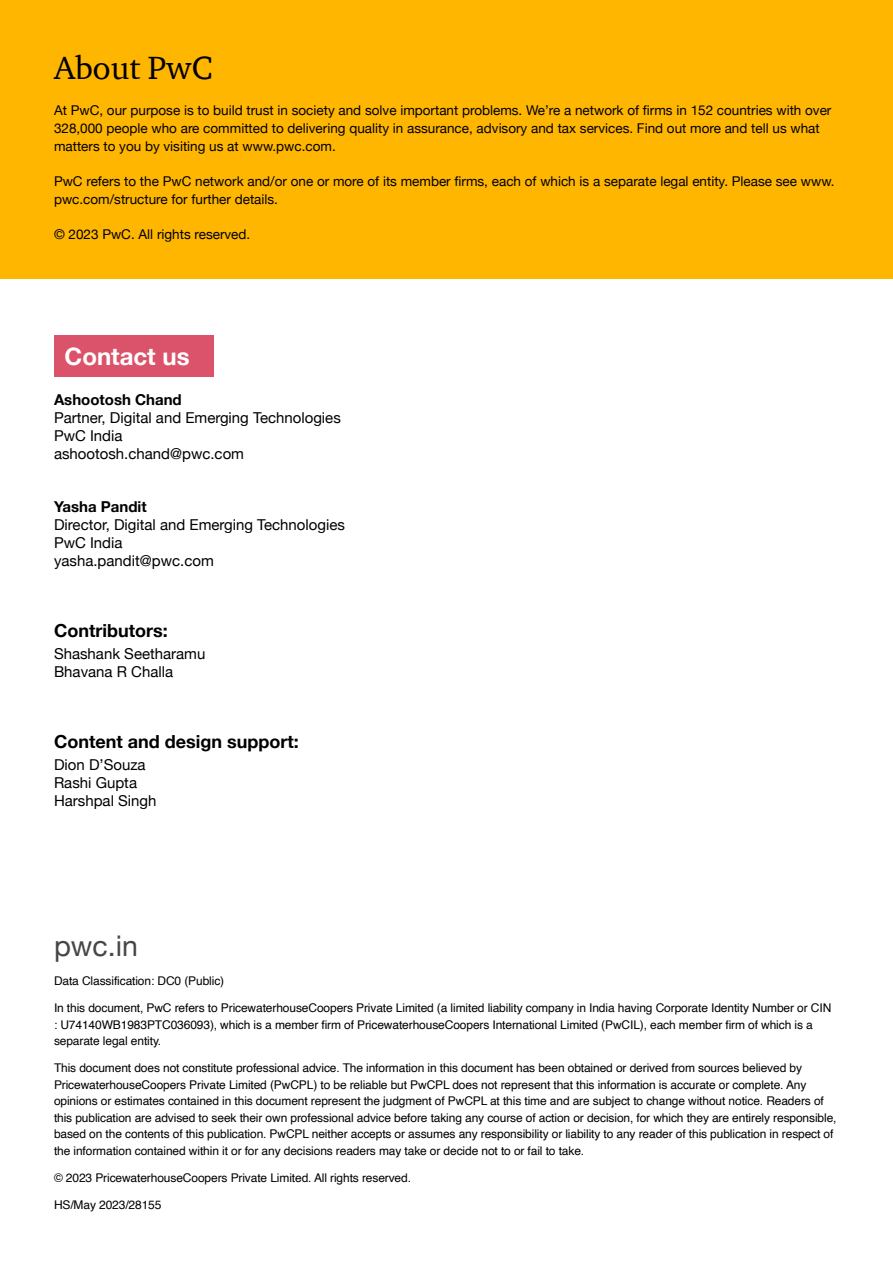
<style>
.page{position:relative;width:893px;height:1263px;background:#fff}
.page>*{position:absolute;margin:0;border:0;box-sizing:border-box;transform-origin:0 0}
.t1{font:33px "ITC Charter Com";color:#000}
.t2{font:28.5px "Helvetica Neue";color:#464646}
.t3{font:700 24px "Helvetica Neue";color:#fff}
.t4{font:700 18px "Helvetica Neue";color:#000}
.t5{font:15px/18px "Helvetica Neue";color:#000}
.t6{font:700 15px "Helvetica Neue";color:#000}
.t7{font:13.5px/18px "Helvetica Neue";color:#000}
.t8{font:12px/16.5px "Helvetica";letter-spacing:-.01em;color:#000}
</style>
<div class="page">
<div style="left:0;top:0;width:893px;height:279px;background:#ffb600"></div>
<div style="left:54px;top:335px;width:160px;height:42px;background:#db536a"></div>
<h1 class="t1" style="left:54px;top:47px;width:160px">About PwC</h1>
<p class="t7" style="left:54px;top:102px;width:779px">At PwC, our purpose is to build trust in society and solve important problems. We’re a network of firms in 152 countries with over<br>328,000 people who are committed to delivering quality in assurance, advisory and tax services. Find out more and tell us what matters to you by visiting us at www.pwc.com.</p>
<p class="t7" style="left:54px;top:173px;width:782px">PwC refers to the PwC network and/or one or more of its member firms, each of which is a separate legal entity. Please see www. pwc.com/structure for further details.</p>
<p class="t7" style="left:54px;top:226px;width:198px">© 2023 PwC. All rights reserved.</p>
<h3 class="t3" style="left:65px;top:338px;width:126px">Contact us</h3>
<p class="t6" style="left:54px;top:388px;width:129px">Ashootosh Chand</p>
<p class="t5" style="left:54px;top:410px;width:288px">Partner, Digital and Emerging Technologies<br>PwC India<br>ashootosh.chand@pwc.com</p>
<p class="t6" style="left:54px;top:495px;width:94px">Yasha Pandit</p>
<p class="t5" style="left:54px;top:517px;width:293px">Director, Digital and Emerging Technologies<br>PwC India<br>yasha.pandit@pwc.com</p>
<h3 class="t4" style="left:54px;top:616px;width:115px">Contributors:</h3>
<p class="t5" style="left:54px;top:646px;width:153px">Shashank Seetharamu<br>Bhavana R Challa</p>
<h3 class="t4" style="left:54px;top:727px;width:246px">Content and design support:</h3>
<p class="t5" style="left:54px;top:757px;width:104px">Dion D’Souza<br>Rashi Gupta<br>Harshpal Singh</p>
<h2 class="t2" style="left:54px;top:925px;width:85px">pwc.in</h2>
<p class="t8" style="left:54px;top:973px;width:172px">Data Classification: DC0 (Public)</p>
<p class="t8" style="left:54px;top:1000px;width:779px">In this document, PwC refers to PricewaterhouseCoopers Private Limited (a limited liability company in India having Corporate Identity Number or CIN : U74140WB1983PTC036093), which is a member firm of PricewaterhouseCoopers International Limited (PwCIL), each member firm of which is a separate legal entity.</p>
<p class="t8" style="left:54px;top:1060px;width:784px">This document does not constitute professional advice. The information in this document has been obtained or derived from sources believed by PricewaterhouseCoopers Private Limited (PwCPL) to be reliable but PwCPL does not represent that this information is accurate or complete. Any opinions or estimates contained in this document represent the judgment of PwCPL at this time and are subject to change without notice. Readers of this publication are advised to seek their own professional advice before taking any course of action or decision, for which they are entirely responsible, based on the contents of this publication. PwCPL neither accepts or assumes any responsibility or liability to any reader of this publication in respect of the information contained within it or for any decisions readers may take or decide not to or fail to take.</p>
<p class="t8" style="left:54px;top:1170px;width:359px">© 2023 PricewaterhouseCoopers Private Limited. All rights reserved.</p>
<p class="t8" style="left:54px;top:1197px;width:109px">HS/May 2023/28155</p>
</div>
